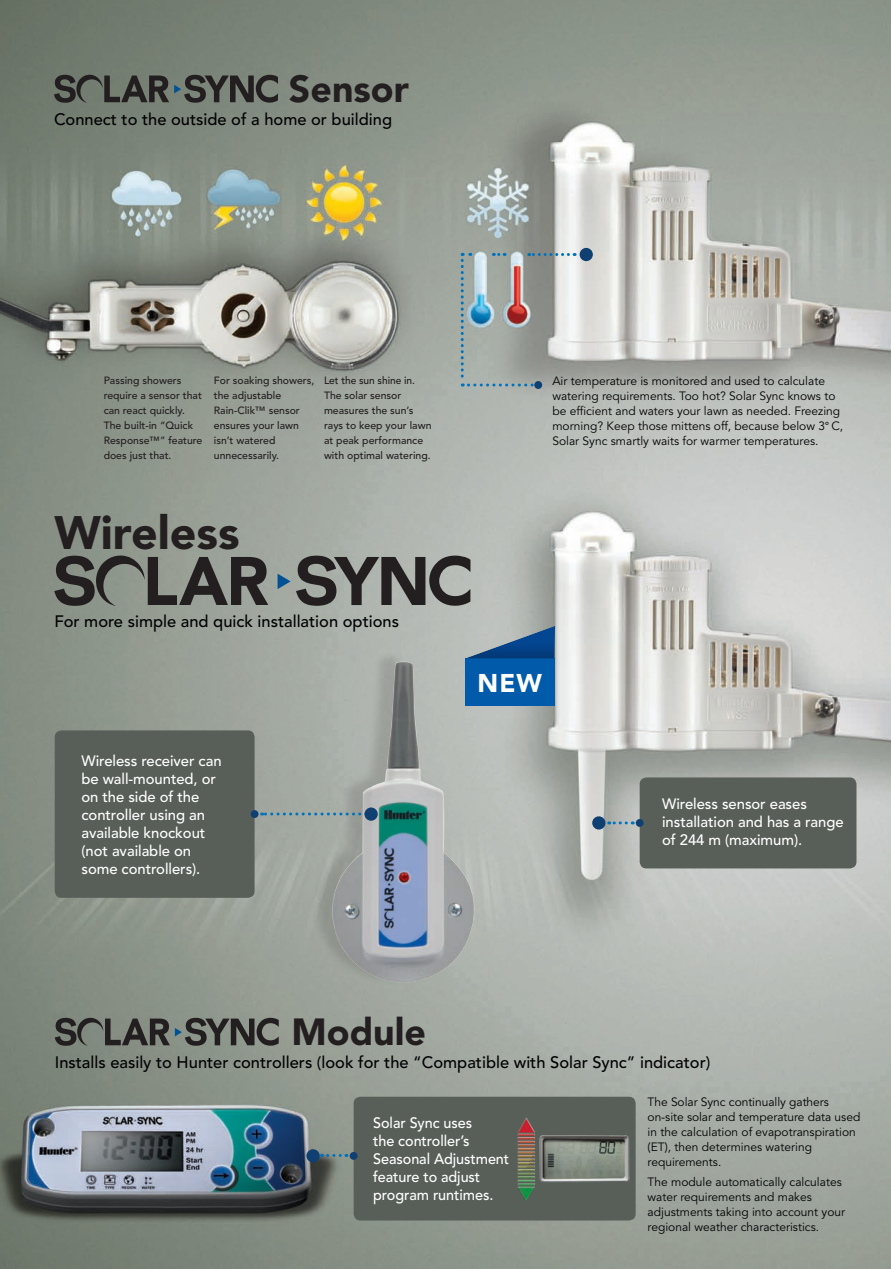
<style>
.page{position:relative;width:891px;height:1269px;background:#fff}
.page>*{position:absolute;margin:0;border:0;box-sizing:border-box;transform-origin:0 0}
.t1{font:900 46.5px "Avenir LT Std";color:#231f20}
.t2{font:900 37.5px "Avenir LT Std";color:#231f20}
.t3{font:900 25.5px "Avenir LT Std";color:#fff}
.t4{font:500 16.5px "Avenir LT Std";color:#010203}
.t5{font:500 15px/18px "Avenir LT Std";letter-spacing:-.005em;color:#fff}
.t6{font:500 15px/18px "Avenir LT Std";letter-spacing:-.005em;color:#fff;scale:.96 1}
.t7{font:12px/15px "Avenir LT Std";color:#010203}
.t8{font:500 10.5px/15px "Avenir LT Std";color:#231f20}
.s1{font-family:"Myriad Pro"}
</style>
<div class="page">
<img style="left:0;top:0;width:891px;height:1269px">
<div style="left:465px;top:659px;width:90px;height:47px;background:#015aaa"></div>
<div style="left:463px;top:624px;width:93px;height:36px;background:#231f20;opacity:.22"></div>
<div style="left:640px;top:777px;width:216px;height:91px;background:#575f58;border-radius:7px"></div>
<div style="left:354px;top:1097px;width:282px;height:124px;background:#575f58;border-radius:7px"></div>
<img style="left:517px;top:1108px;width:131px;height:102px">
<div style="left:592px;top:816px;width:13px;height:14px;background:#103f72;border-radius:50%"></div>
<div style="left:636px;top:819px;width:8px;height:8px;background:#103f72;border-radius:50%"></div>
<svg style="left:609px;top:821px;width:17px;height:3px"></svg>
<svg style="left:54px;top:75px;width:224px;height:29px;background:#545852"></svg>
<div style="left:580px;top:248px;width:13px;height:13px;background:#103f72;border-radius:50%"></div>
<svg style="left:461px;top:253px;width:107px;height:134px;background:#a2a7a6"></svg>
<svg style="left:55px;top:1018px;width:224px;height:29px;background:#5e615c"></svg>
<div style="left:55px;top:730px;width:200px;height:168px;background:#575f58;border-radius:7px"></div>
<div style="left:310px;top:650px;width:157px;height:336px;background:#a5aca3"></div>
<img style="left:316px;top:637px;width:168px;height:362px">
<svg style="left:262px;top:813px;width:98px;height:3px"></svg>
<div style="left:364px;top:807px;width:14px;height:14px;background:#103f72;border-radius:50%"></div>
<div style="left:251px;top:810px;width:8px;height:8px;background:#103f72;border-radius:50%"></div>
<svg style="left:54px;top:555px;width:214px;height:51px;background:#636660"></svg>
<svg style="left:278px;top:556px;width:192px;height:51px;background:#6f716f"></svg>
<svg style="left:328px;top:1154px;width:19px;height:3px"></svg>
<div style="left:306px;top:1149px;width:14px;height:13px;background:#103f72;border-radius:50%"></div>
<div style="left:350px;top:1152px;width:8px;height:8px;background:#103f72;border-radius:50%"></div>
<h2 class="t2" style="left:289px;top:66px;width:122px">Sensor</h2>
<h3 class="t4" style="left:54px;top:110px;width:340px">Connect to the outside of a home or building</h3>
<p class="t8" style="left:104px;top:373px;width:100px">Passing showers require a sensor that can react quickly.<br>The built-in “Quick<br>Response™” feature does just that.</p>
<p class="t8" style="left:214px;top:373px;width:102px">For soaking showers, the adjustable<br>Rain-Clik™ sensor ensures your lawn isn’t watered unnecessarily.</p>
<p class="t8" style="left:324px;top:373px;width:109px">Let the sun shine in.<br>The solar sensor measures the sun’s rays to keep your lawn at peak performance with optimal watering.</p>
<h1 class="t1" style="left:54px;top:504px;width:187px">Wireless</h1>
<h3 class="t4" style="left:54px;top:611px;width:346px">For more simple and quick installation options</h3>
<p class="t5" style="left:81px;top:752px;width:142px">Wireless receiver can be wall-mounted, or on the side of the controller using an available knockout (not available on some controllers).</p>
<p class="t7" style="left:552px;top:374px;width:292px">Air temperature is monitored and used to calculate watering requirements. Too hot? Solar Sync knows to be efficient and waters your lawn as needed. Freezing morning? Keep those mittens off, because below 3<span class="s1">°</span> C, Solar Sync smartly waits for warmer temperatures.</p>
<h3 class="t3" style="left:478px;top:668px;width:66px">NEW</h3>
<p class="t5" style="left:662px;top:795px;width:183px">Wireless sensor eases installation and has a range of 244 m (maximum).</p>
<h2 class="t2" style="left:291px;top:1009px;width:136px">Module</h2>
<h3 class="t4" style="left:55px;top:1053px;width:657px">Installs easily to Hunter controllers (look for the “Compatible with Solar Sync” indicator)</h3>
<p class="t6" style="left:373px;top:1114px;width:143px">Solar Sync uses<br>the controller’s<br>Seasonal Adjustment feature to adjust program runtimes.</p>
<p class="t7" style="left:648px;top:1095px;width:214px">The Solar Sync continually gathers on-site solar and temperature data used in the calculation of evapotranspiration (ET), then determines watering requirements.</p>
<p class="t7" style="left:648px;top:1175px;width:199px">The module automatically calculates water requirements and makes adjustments taking into account your regional weather characteristics.</p>
</div>
